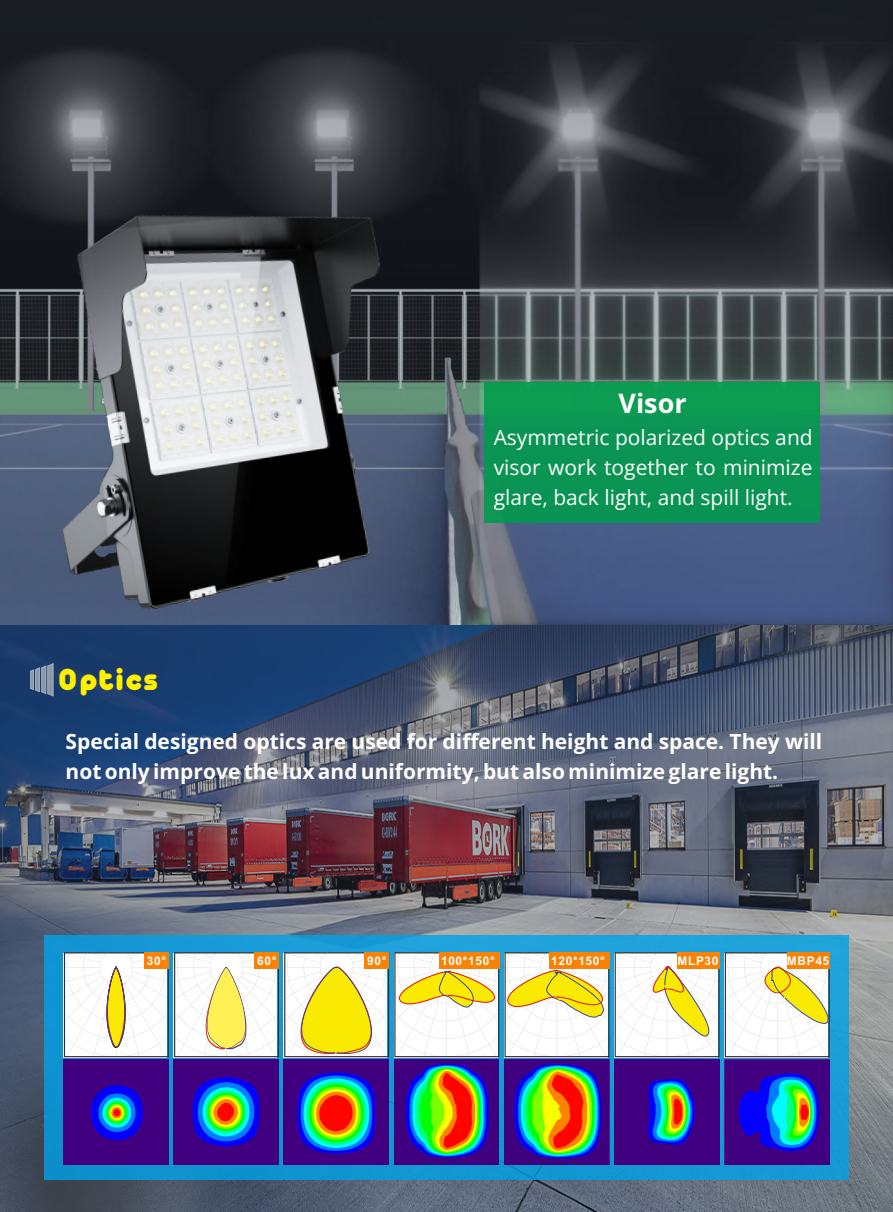
<style>
.page{position:relative;width:893px;height:1212px;background:#fff}
.page>*{position:absolute;margin:0;border:0;box-sizing:border-box;transform-origin:0 0}
.t1{font:900 33px "Arista Pro";letter-spacing:.045em;color:#fff000}
.t2{font:700 27px "Open Sans";color:#fefefe}
.t3{font:700 21px/30.3px "Open Sans";color:#fefefe}
.t4{font:21px/30.3px "Open Sans";color:#fefefe;text-align:justify}
.t5{font:700 11.85px "Arial";letter-spacing:.055em;color:#fefefe}
</style>
<div class="page">
<img style="left:0;top:625px;width:893px;height:587px">
<img style="left:0;top:0;width:893px;height:625px">
<div style="left:484px;top:382px;width:336px;height:140px;background:#0a9453"></div>
<img style="left:59px;top:210px;width:326px;height:400px">
<svg style="left:30px;top:663px;width:23px;height:33px"></svg>
<div style="left:44px;top:935px;width:805px;height:245px;background:#00a2e9;opacity:.8"></div>
<img style="left:725px;top:1060px;width:105px;height:105px">
<img style="left:63px;top:1060px;width:105px;height:105px">
<img style="left:174px;top:1060px;width:104px;height:105px">
<img style="left:284px;top:1060px;width:105px;height:105px">
<img style="left:614px;top:1060px;width:105px;height:105px">
<img style="left:504px;top:1060px;width:105px;height:105px">
<img style="left:394px;top:1060px;width:105px;height:105px">
<svg style="left:64px;top:952px;width:545px;height:105px"></svg>
<div style="left:549px;top:952px;width:60px;height:17px;background:#f78205"></div>
<svg style="left:615px;top:952px;width:215px;height:105px"></svg>
<div style="left:787px;top:952px;width:43px;height:17px;background:#f78205"></div>
<p class="t2" style="left:618px;top:384px;width:70px">Visor</p>
<h1 class="t1" style="left:57px;top:669px;width:102px">Optics</h1>
<p class="t4" style="left:494px;top:421px;width:321px">Asymmetric polarized optics and visor work together to minimize glare, back light, and spill light.</p>
<p class="t3" style="left:66px;top:726px;width:758px">Special designed optics are used for different height and space. They will not only improve the lux and uniformity, but also minimize glare light.</p>
<p class="t5" style="left:147px;top:956px;width:21px">30°</p>
<p class="t5" style="left:257px;top:956px;width:21px">60°</p>
<p class="t5" style="left:367px;top:956px;width:21px">90°</p>
<p class="t5" style="left:441px;top:956px;width:55px">100*150°</p>
<p class="t5" style="left:551px;top:956px;width:55px">120*150°</p>
<p class="t5" style="left:678px;top:956px;width:42px">MLP30</p>
<p class="t5" style="left:787px;top:956px;width:44px">MBP45</p>
</div>
